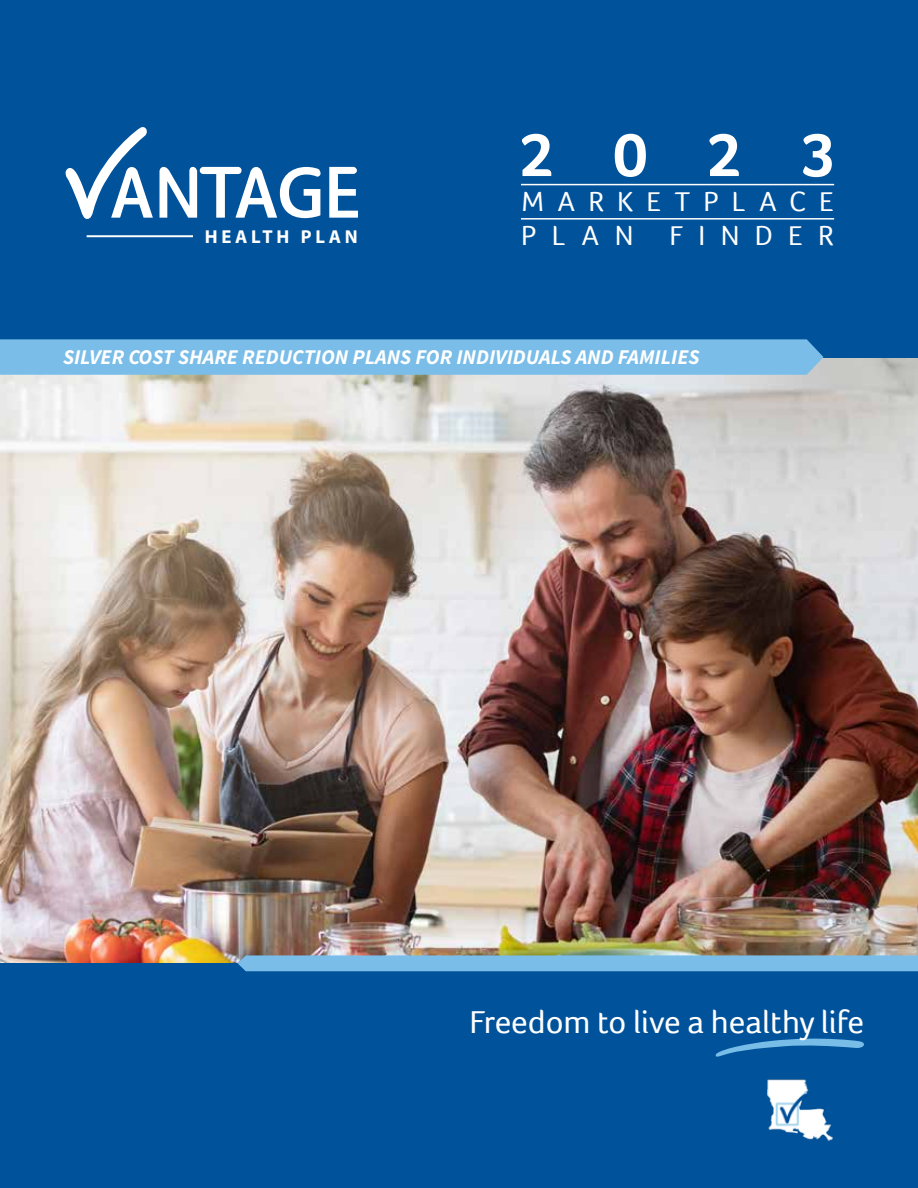
<style>
.page{position:relative;width:918px;height:1188px;background:#fff}
.page>*{position:absolute;margin:0;border:0;box-sizing:border-box;transform-origin:0 0}
.t1{font:700 63px "Foco";color:#fff}
.t2{font:33.15px "Foco";color:#fff}
.t3{font:28.5px/34.5px "Foco";letter-spacing:.465em;color:#fff}
.t4{font:28.5px "Foco";letter-spacing:.485em;color:#fff}
.t5{font:italic 700 21px "Source Sans Pro";color:#fff}
.t6{font:700 18.75px "Myriad Pro";letter-spacing:.2em;color:#fff}
</style>
<div class="page">
<img style="left:0;top:357px;width:918px;height:606px">
<div style="left:0;top:0;width:918px;height:357px;background:#00529b"></div>
<div style="left:0;top:963px;width:918px;height:225px;background:#00529b"></div>
<hr style="left:87px;top:235px;width:106px;height:2px;background:#fff">
<svg style="left:160px;top:167px;width:37px;height:51px"></svg>
<div style="left:200px;top:167px;width:42px;height:7px;background:#fff;border-radius:3px"></div>
<svg style="left:235px;top:167px;width:86px;height:51px"></svg>
<svg style="left:329px;top:167px;width:29px;height:51px"></svg>
<svg style="left:65px;top:127px;width:88px;height:92px"></svg>
<div style="left:0;top:339px;width:824px;height:36px;background:#79bde8"></div>
<div style="left:238px;top:955px;width:680px;height:16px;background:#79bde8"></div>
<hr style="left:521px;top:184px;width:313px;height:1px;background:#fff">
<hr style="left:521px;top:218px;width:313px;height:2px;background:#fff">
<svg style="left:715px;top:1038px;width:149px;height:19px"></svg>
<img style="left:767px;top:1079px;width:66px;height:62px">
<p class="t6" style="left:205px;top:224px;width:155px">HEALTH PLAN</p>
<h1 class="t1" style="left:519px;top:118px;width:318px">2023</h1>
<h3 class="t3" style="left:521px;top:184px;width:314px">MARKETPLACE<br>PLAN</h3>
<h3 class="t4" style="left:669px;top:219px;width:166px">FINDER</h3>
<p class="t5" style="left:63px;top:343px;width:638px">SILVER COST SHARE REDUCTION PLANS FOR INDIVIDUALS AND FAMILIES</p>
<h2 class="t2" style="left:470px;top:1003px;width:396px">Freedom to live a healthy life</h2>
</div>
